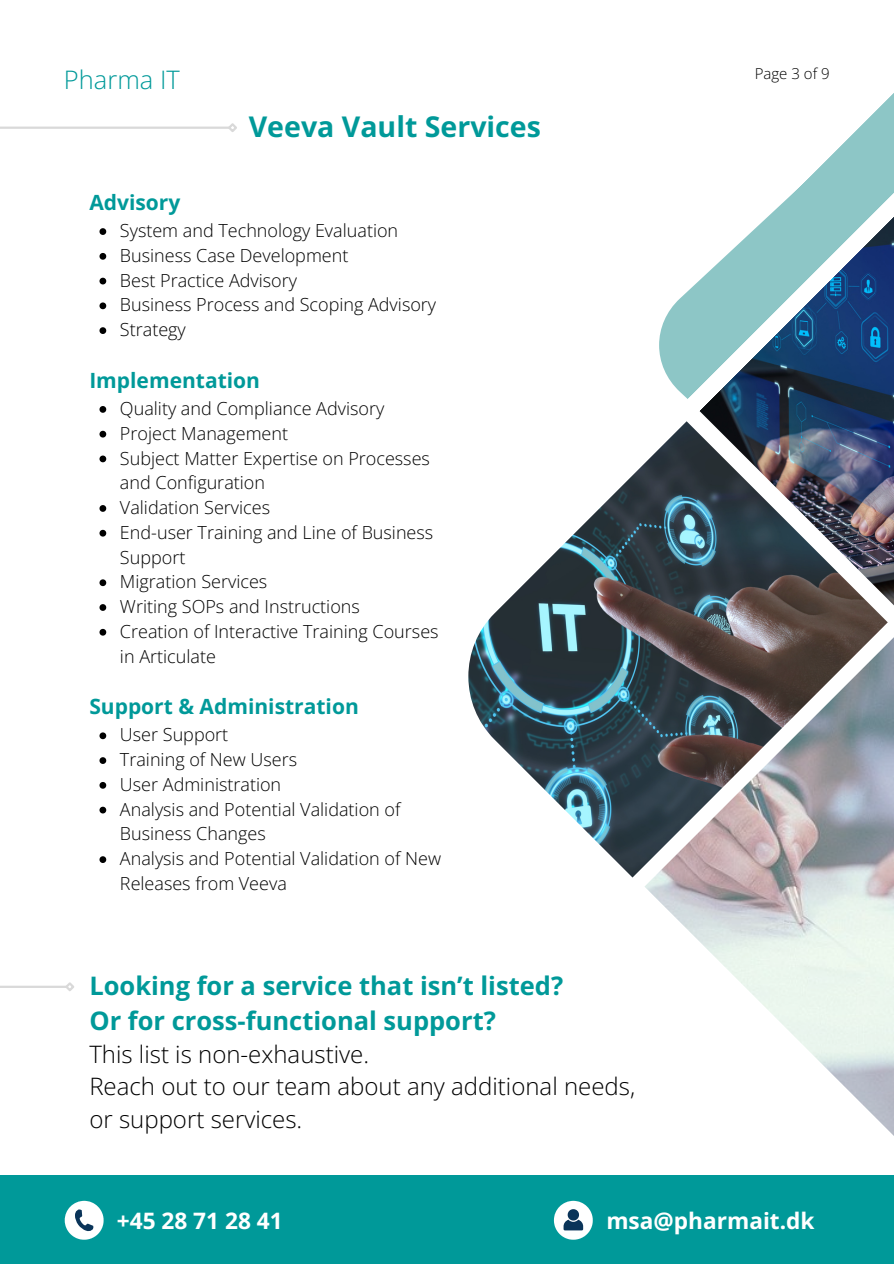
<style>
.page{position:relative;width:894px;height:1264px;background:#fff}
.page>*{position:absolute;margin:0;border:0;box-sizing:border-box;transform-origin:0 0}
.t1{font:700 28.5px "Open Sans";color:#099}
.t2{font:700 25.5px/34.8px "Open Sans";color:#099}
.t3{font:300 25.5px "Open Sans";color:#099}
.t4{font:300 24px/32.7px "Open Sans";color:#000}
.t5{font:700 22.65px "Open Sans";color:#fff}
.t6{font:700 21px "Open Sans";color:#099}
.t7{font:300 18px/24.8px "Open Sans";color:#000}
.t8{font:300 15px "Open Sans";color:#000}
</style>
<div class="page">
<svg style="left:659px;top:300px;width:19px;height:90px;fill:#8dc6c6"></svg>
<img style="left:468px;top:421px;width:419px;height:456px">
<img style="left:644px;top:632px;width:249px;height:503px">
<img style="left:696px;top:420px;width:197px;height:187px">
<div style="left:0;top:1175px;width:893px;height:88px;background:#099"></div>
<svg style="left:553px;top:1200px;width:39px;height:39px"></svg>
<svg style="left:65px;top:1200px;width:39px;height:39px"></svg>
<hr style="left:0;top:127px;width:230px;height:2px;background:#d9d9d9">
<svg style="left:226px;top:123px;width:11px;height:9px"></svg>
<hr style="left:0;top:985px;width:67px;height:2px;background:#d9d9d9">
<svg style="left:63px;top:982px;width:11px;height:9px"></svg>
<svg style="left:808px;top:94px;width:85px;height:85px"></svg>
<svg style="left:678px;top:179px;width:215px;height:241px"></svg>
<svg style="left:99px;top:228px;width:7px;height:7px"></svg>
<svg style="left:99px;top:253px;width:7px;height:7px"></svg>
<svg style="left:99px;top:278px;width:7px;height:6px"></svg>
<svg style="left:99px;top:302px;width:7px;height:7px"></svg>
<svg style="left:99px;top:327px;width:7px;height:7px"></svg>
<svg style="left:99px;top:406px;width:7px;height:7px"></svg>
<svg style="left:99px;top:431px;width:7px;height:6px"></svg>
<svg style="left:99px;top:455px;width:7px;height:7px"></svg>
<svg style="left:99px;top:505px;width:7px;height:7px"></svg>
<svg style="left:99px;top:530px;width:7px;height:6px"></svg>
<svg style="left:99px;top:579px;width:7px;height:7px"></svg>
<svg style="left:99px;top:604px;width:7px;height:7px"></svg>
<svg style="left:99px;top:629px;width:7px;height:6px"></svg>
<svg style="left:99px;top:732px;width:7px;height:7px"></svg>
<svg style="left:99px;top:757px;width:7px;height:7px"></svg>
<svg style="left:99px;top:782px;width:7px;height:6px"></svg>
<svg style="left:99px;top:806px;width:7px;height:7px"></svg>
<svg style="left:99px;top:856px;width:7px;height:7px"></svg>
<p class="t3" style="left:64px;top:62px;width:117px">Pharma IT</p>
<p class="t1" style="left:249px;top:106px;width:293px">Veeva Vault Services</p>
<p class="t6" style="left:89px;top:188px;width:92px">Advisory</p>
<p class="t7" style="left:120px;top:218px;width:280px">System and Technology Evaluation</p>
<p class="t7" style="left:120px;top:242px;width:230px">Business Case Development</p>
<h3 class="t7" style="left:120px;top:267px;width:178px">Best Practice Advisory</h3>
<p class="t7" style="left:120px;top:292px;width:317px">Business Process and Scoping Advisory</p>
<p class="t7" style="left:120px;top:317px;width:67px">Strategy</p>
<p class="t6" style="left:89px;top:365px;width:172px">Implementation</p>
<p class="t7" style="left:120px;top:395px;width:266px">Quality and Compliance Advisory</p>
<p class="t7" style="left:120px;top:420px;width:170px">Project Management</p>
<p class="t7" style="left:120px;top:445px;width:311px">Subject Matter Expertise on Processes and Configuration</p>
<p class="t7" style="left:120px;top:494px;width:152px">Validation Services</p>
<p class="t7" style="left:120px;top:519px;width:315px">End-user Training and Line of Business<br>Support</p>
<h3 class="t7" style="left:120px;top:569px;width:149px">Migration Services</h3>
<p class="t7" style="left:120px;top:593px;width:241px">Writing SOPs and Instructions</p>
<p class="t7" style="left:120px;top:618px;width:320px">Creation of Interactive Training Courses in Articulate</p>
<p class="t6" style="left:89px;top:692px;width:271px">Support &amp; Administration</p>
<p class="t7" style="left:120px;top:722px;width:110px">User Support</p>
<p class="t7" style="left:120px;top:746px;width:179px">Training of New Users</p>
<p class="t7" style="left:120px;top:771px;width:163px">User Administration</p>
<p class="t7" style="left:120px;top:796px;width:282px">Analysis and Potential Validation of<br>Business Changes</p>
<p class="t7" style="left:120px;top:845px;width:322px">Analysis and Potential Validation of New<br>Releases from Veeva</p>
<h2 class="t2" style="left:89px;top:967px;width:475px">Looking for a service that isn’t listed?<br>Or for cross-functional support?</h2>
<h2 class="t4" style="left:89px;top:1036px;width:547px">This list is non-exhaustive.<br>Reach out to our team about any additional needs, or support services.</h2>
<h3 class="t8" style="left:754px;top:63px;width:76px">Page 3 of 9</h3>
<p class="t5" style="left:117px;top:1204px;width:167px">+45 28 71 28 41</p>
<h1 class="t5" style="left:606px;top:1204px;width:210px">msa@pharmait.dk</h1>
</div>
